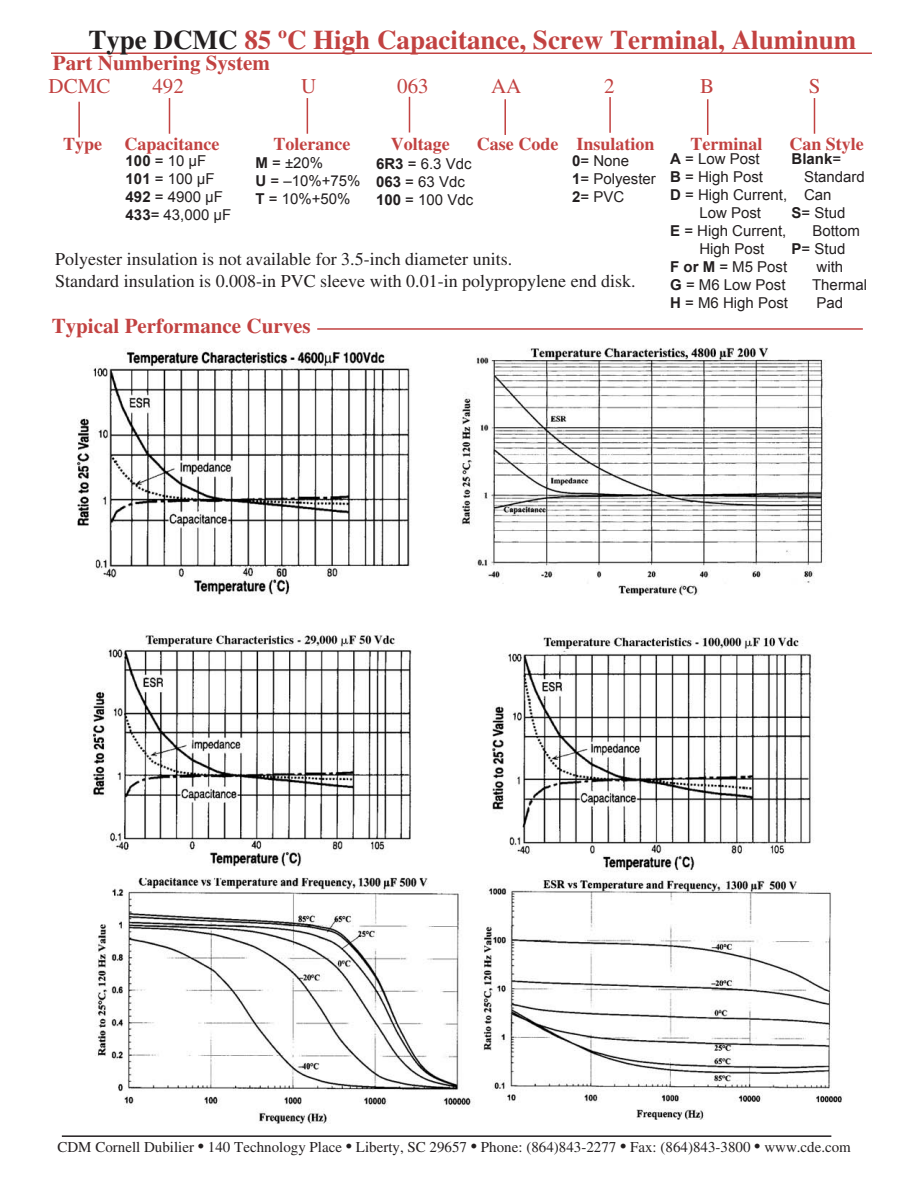
<style>
.page{position:relative;width:918px;height:1188px;background:#fff}
.page>*{position:absolute;margin:0;border:0;box-sizing:border-box;transform-origin:0 0}
.t1{font:700 27px "Times";color:#c24241}
.t2{font:700 21px "Times";color:#c24241}
.t3{font:21px "Times";color:#c24241}
.t4{font:18px/21.6px "Times";color:#231f20}
.t5{font:700 18px "Times";color:#c24241}
.t6{font:15px/18px "Arial";color:#231f20}
.t7{font:15px "Times";color:#231f20}
.t8{font:700 15px "Arial";color:#231f20}
.s1{color:#231f20}
.s2{font-weight:400}
.s3{font-weight:700}
.s4{font-size:18px}
</style>
<div class="page">
<hr style="left:51px;top:52px;width:821px;height:2px;background:#c24241">
<hr style="left:62px;top:1135px;width:769px;height:2px;background:#231f20">
<hr style="left:78px;top:102px;width:2px;height:35px;background:#c24241">
<hr style="left:409px;top:97px;width:1px;height:36px;background:#c24241">
<hr style="left:504px;top:99px;width:2px;height:36px;background:#c24241">
<hr style="left:169px;top:98px;width:1px;height:36px;background:#c24241">
<hr style="left:609px;top:97px;width:2px;height:36px;background:#c24241">
<hr style="left:707px;top:99px;width:1px;height:36px;background:#c24241">
<hr style="left:307px;top:98px;width:1px;height:36px;background:#c24241">
<hr style="left:814px;top:98px;width:1px;height:36px;background:#c24241">
<hr style="left:317px;top:328px;width:546px;height:2px;background:#c24241">
<img style="left:77px;top:347px;width:765px;height:777px">
<h1 class="t1" style="left:88px;top:24px;width:769px"><span class="s1">Type DCMC</span> 85 ºC High Capacitance, Screw Terminal, Aluminum</h1>
<h2 class="t2" style="left:53px;top:51px;width:218px">Part Numbering System</h2>
<h2 class="t3" style="left:49px;top:74px;width:63px">DCMC</h2>
<h2 class="t3" style="left:152px;top:74px;width:33px">492</h2>
<h2 class="t3" style="left:301px;top:74px;width:17px">U</h2>
<h2 class="t3" style="left:397px;top:74px;width:33px">063</h2>
<h2 class="t3" style="left:491px;top:74px;width:32px">AA</h2>
<h2 class="t3" style="left:604px;top:74px;width:12px">2</h2>
<h2 class="t3" style="left:700px;top:74px;width:16px">B</h2>
<h2 class="t3" style="left:809px;top:74px;width:13px">S</h2>
<p class="t5" style="left:63px;top:133px;width:158px">Type Capacitance</p>
<p class="t5" style="left:273px;top:133px;width:78px">Tolerance</p>
<p class="t5" style="left:391px;top:133px;width:60px">Voltage</p>
<p class="t5" style="left:477px;top:133px;width:179px">Case Code Insulation</p>
<p class="t5" style="left:690px;top:133px;width:73px">Terminal</p>
<p class="t5" style="left:789px;top:133px;width:76px">Can Style</p>
<p class="t8" style="left:792px;top:149px;width:51px">Blank<span class="s2">=</span></p>
<p class="t6" style="left:804px;top:168px;width:62px">Standard</p>
<p class="t6" style="left:804px;top:186px;width:29px">Can</p>
<p class="t6" style="left:792px;top:204px;width:55px"><span class="s3">S</span>= Stud</p>
<p class="t6" style="left:812px;top:222px;width:49px">Bottom</p>
<p class="t6" style="left:792px;top:240px;width:55px"><span class="s3">P</span>= Stud</p>
<p class="t6" style="left:817px;top:258px;width:28px">with</p>
<p class="t6" style="left:812px;top:276px;width:57px">Thermal</p>
<p class="t6" style="left:817px;top:294px;width:28px">Pad</p>
<p class="t6" style="left:126px;top:152px;width:107px"><span class="s3">100</span> = 10 µF<br><span class="s3">101</span> = 100 µF<br><span class="s3">492</span> = 4900 µF<br><span class="s3">433</span>= 43,000 µF</p>
<p class="t6" style="left:255px;top:154px;width:107px"><span class="s3">M</span> = ±20%<br><span class="s3">U</span> = –10%+75%<br><span class="s3">T</span> = 10%+50%</p>
<p class="t6" style="left:376px;top:155px;width:99px"><span class="s3">6R3</span> = 6.3 Vdc<br><span class="s3">063</span> = 63 Vdc<br><span class="s3">100</span> = 100 Vdc</p>
<p class="t6" style="left:572px;top:152px;width:85px"><span class="s3">0</span>= None<br><span class="s3">1</span>= Polyester<br><span class="s3">2</span>= PVC</p>
<p class="t6" style="left:670px;top:150px;width:91px"><span class="s3">A</span> = Low Post</p>
<p class="t6" style="left:670px;top:168px;width:94px"><span class="s3">B</span> = High Post</p>
<p class="t6" style="left:670px;top:186px;width:119px"><span class="s3">D</span> = High Current,</p>
<p class="t6" style="left:699px;top:204px;width:63px">Low Post</p>
<p class="t6" style="left:670px;top:222px;width:118px"><span class="s3">E</span> = High Current,</p>
<p class="t6" style="left:699px;top:240px;width:67px">High Post</p>
<p class="t6" style="left:670px;top:258px;width:119px"><span class="s3">F or M</span> = M5 Post</p>
<p class="t6" style="left:670px;top:276px;width:117px"><span class="s3">G</span> = M6 Low Post</p>
<p class="t6" style="left:670px;top:294px;width:119px"><span class="s3">H</span> = M6 High Post</p>
<p class="t4" style="left:55px;top:248px;width:582px">Polyester insulation is not available for 3.5-inch diameter units.<br>Standard insulation is 0.008-in PVC sleeve with 0.01-in polypropylene end disk.</p>
<h2 class="t2" style="left:52px;top:314px;width:260px">Typical Performance Curves</h2>
<p class="t7" style="left:57px;top:1138px;width:795px">CDM Cornell Dubilier <span class="s4">•</span> 140 Technology Place <span class="s4">•</span> Liberty, SC 29657 <span class="s4">•</span> Phone: (864)843-2277 <span class="s4">•</span> Fax: (864)843-3800 <span class="s4">•</span> www.cde.com</p>
</div>
